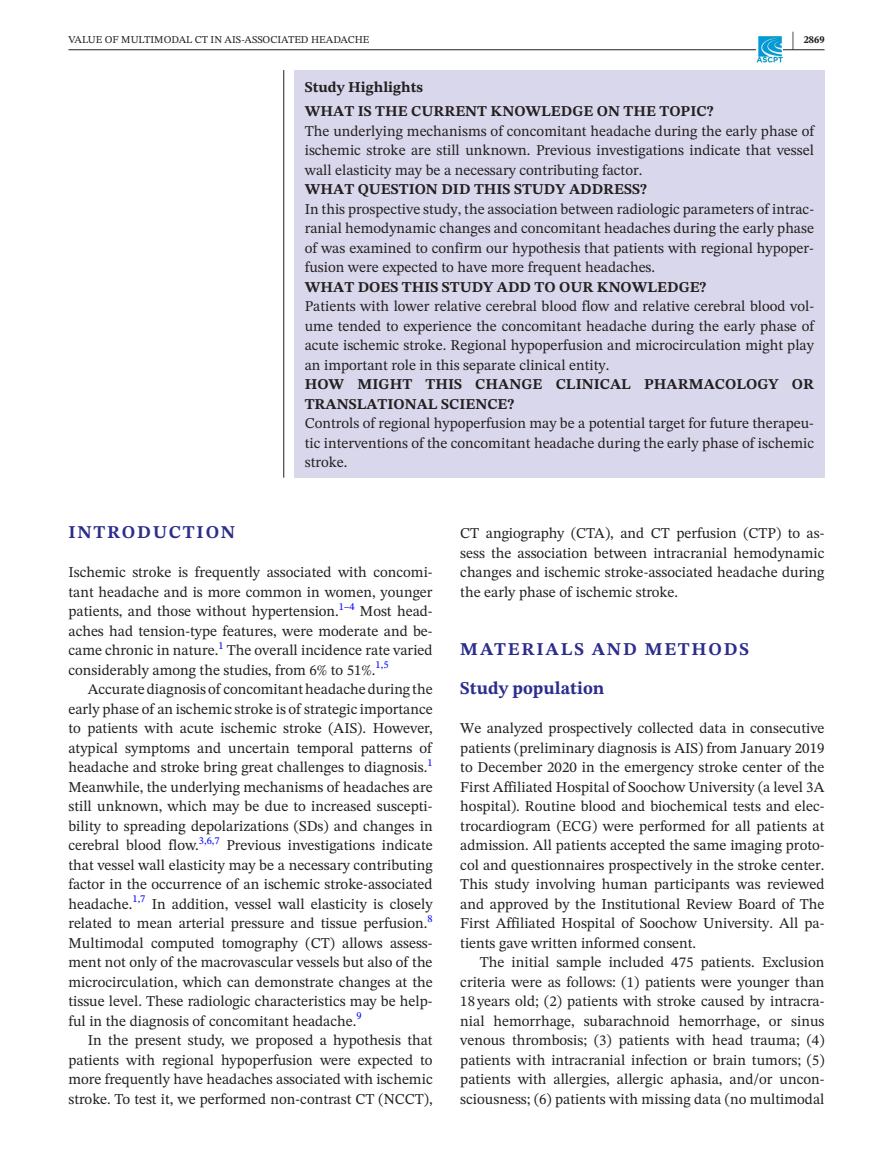
<style>
.page{position:relative;width:893px;height:1174px;background:#fff}
.page>*{position:absolute;margin:0;border:0;box-sizing:border-box;transform-origin:0 0}
.t1{font:700 21px "STIX Two Text";color:#231f20;scale:.42 1}
.t2{font:700 18px/39px "STIX Two Text";letter-spacing:.1em;color:#2c2d8c}
.t3{font:15px/19.5px "STIX Two Text";color:#231f20;text-align:justify}
.t4{font:700 15px/24px "STIX Two Text";color:#231f20}
.t5{font:10.5px "STIX Two Text";color:#231f20}
.t6{font:10.5px "STIX Two Text";color:#00f}
.t7{font:700 10.5px "STIX Two Text";color:#231f20}
</style>
<div class="page">
<hr style="left:68px;top:49px;width:756px;height:1px;background:#231f20">
<img style="left:757px;top:37px;width:25px;height:25px">
<div style="left:294px;top:70px;width:530px;height:407px;background:#d9d7eb"></div>
<hr style="left:283px;top:70px;width:1px;height:407px;background:#231f20">
<h1 class="t1" style="left:792px;top:24px;width:8px">|</h1>
<p class="t5" style="left:68px;top:32px;width:303px">VALUE OF MULTIMODAL CT IN AIS-ASSOCIATED HEADACHE</p>
<p class="t7" style="left:804px;top:32px;width:22px">2869</p>
<p class="t4" style="left:305px;top:75px;width:410px">Study Highlights<br>WHAT IS THE CURRENT KNOWLEDGE ON THE TOPIC?</p>
<p class="t3" style="left:305px;top:121px;width:511px">The underlying mechanisms of concomitant headache during the early phase of ischemic stroke are still unknown. Previous investigations indicate that vessel wall elasticity may be a necessary contributing factor.</p>
<p class="t4" style="left:305px;top:177px;width:344px">WHAT QUESTION DID THIS STUDY ADDRESS?</p>
<p class="t3" style="left:305px;top:199px;width:511px">In this prospective study, the association between radiologic parameters of intrac&shy;ranial hemodynamic changes and concomitant headaches during the early phase of was examined to confirm our hypothesis that patients with regional hypoper&shy;fusion were expected to have more frequent headaches.</p>
<p class="t4" style="left:305px;top:275px;width:403px">WHAT DOES THIS STUDY ADD TO OUR KNOWLEDGE?</p>
<p class="t3" style="left:305px;top:296px;width:511px">Patients with lower relative cerebral blood flow and relative cerebral blood vol&shy;ume tended to experience the concomitant headache during the early phase of acute ischemic stroke. Regional hypoperfusion and microcirculation might play an important role in this separate clinical entity.</p>
<p class="t4" style="left:305px;top:375px;width:511px;line-height:19.5px">HOW MIGHT THIS CHANGE CLINICAL PHARMACOLOGY OR<br>TRANSLATIONAL SCIENCE?</p>
<p class="t3" style="left:305px;top:413px;width:511px">Controls of regional hypoperfusion may be a potential target for future therapeu&shy;tic interventions of the concomitant headache during the early phase of ischemic stroke.</p>
<p class="t2" style="left:68px;top:513px;width:168px">INTRODUCTION</p>
<p class="t3" style="left:68px;top:562px;width:366px">Ischemic stroke is frequently associated with concomi&shy;tant headache and is more common in women, younger patients, and those without hypertension.</p>
<p class="t6" style="left:339px;top:598px;width:17px">1–4</p>
<p class="t3" style="left:68px;top:601px;width:366px;text-indent:291px">Most head&shy;aches had tension-type features, were moderate and be&shy;came chronic in nature.</p>
<p class="t6" style="left:218px;top:637px;width:7px">1</p>
<p class="t3" style="left:68px;top:640px;width:366px;text-indent:158px">The overall incidence rate varied considerably among the studies, from 6% to 51%.</p>
<p class="t6" style="left:376px;top:657px;width:14px">1,5</p>
<p class="t3" style="left:68px;top:679px;width:366px;text-indent:20px">Accurate diagnosis of concomitant headache during the early phase of an ischemic stroke is of strategic importance to patients with acute ischemic stroke (AIS). However, atypical symptoms and uncertain temporal patterns of headache and stroke bring great challenges to diagnosis.</p>
<p class="t6" style="left:427px;top:754px;width:7px">1</p>
<p class="t3" style="left:68px;top:777px;width:366px">Meanwhile, the underlying mechanisms of headaches are still unknown, which may be due to increased suscepti&shy;bility to spreading depolarizations (SDs) and changes in cerebral blood flow.</p>
<p class="t6" style="left:199px;top:832px;width:22px">3,6,7</p>
<p class="t3" style="left:68px;top:835px;width:366px;text-indent:158px">Previous investigations indicate that vessel wall elasticity may be a necessary contributing factor in the occurrence of an ischemic stroke-associated headache.</p>
<p class="t6" style="left:133px;top:891px;width:14px">1,7</p>
<p class="t3" style="left:68px;top:894px;width:366px;text-indent:83px">In addition, vessel wall elasticity is closely related to mean arterial pressure and tissue perfusion.</p>
<p class="t6" style="left:427px;top:910px;width:7px">8</p>
<p class="t3" style="left:68px;top:933px;width:366px">Multimodal computed tomography (CT) allows assess&shy;ment not only of the macrovascular vessels but also of the microcirculation, which can demonstrate changes at the tissue level. These radiologic characteristics may be help&shy;ful in the diagnosis of concomitant headache.</p>
<p class="t6" style="left:356px;top:1008px;width:7px">9</p>
<p class="t3" style="left:68px;top:1030px;width:366px;text-indent:20px">In the present study, we proposed a hypothesis that patients with regional hypoperfusion were expected to more frequently have headaches associated with ischemic stroke. To test it, we performed non-contrast CT (NCCT),</p>
<p class="t3" style="left:460px;top:523px;width:366px">CT angiography (CTA), and CT perfusion (CTP) to as&shy;sess the association between intracranial hemodynamic changes and ischemic stroke-associated headache during the early phase of ischemic stroke.</p>
<p class="t2" style="left:460px;top:630px;width:290px">MATERIALS AND METHODS<br>Study population</p>
<p class="t3" style="left:460px;top:718px;width:366px">We analyzed prospectively collected data in consecutive patients (preliminary diagnosis is AIS) from January 2019 to December 2020 in the emergency stroke center of the First Affiliated Hospital of Soochow University (a level 3A hospital). Routine blood and biochemical tests and elec&shy;trocardiogram (ECG) were performed for all patients at admission. All patients accepted the same imaging proto&shy;col and questionnaires prospectively in the stroke center.<br>This study involving human participants was reviewed and approved by the Institutional Review Board of The First Affiliated Hospital of Soochow University. All pa&shy;tients gave written informed consent.</p>
<p class="t3" style="left:460px;top:952px;width:366px;text-indent:20px">The initial sample included 475 patients. Exclusion criteria were as follows: (1) patients were younger than 18 years old; (2) patients with stroke caused by intracra&shy;nial hemorrhage, subarachnoid hemorrhage, or sinus venous thrombosis; (3) patients with head trauma; (4) patients with intracranial infection or brain tumors; (5) patients with allergies, allergic aphasia, and/or uncon&shy;sciousness; (6) patients with missing data (no multimodal</p>
</div>
